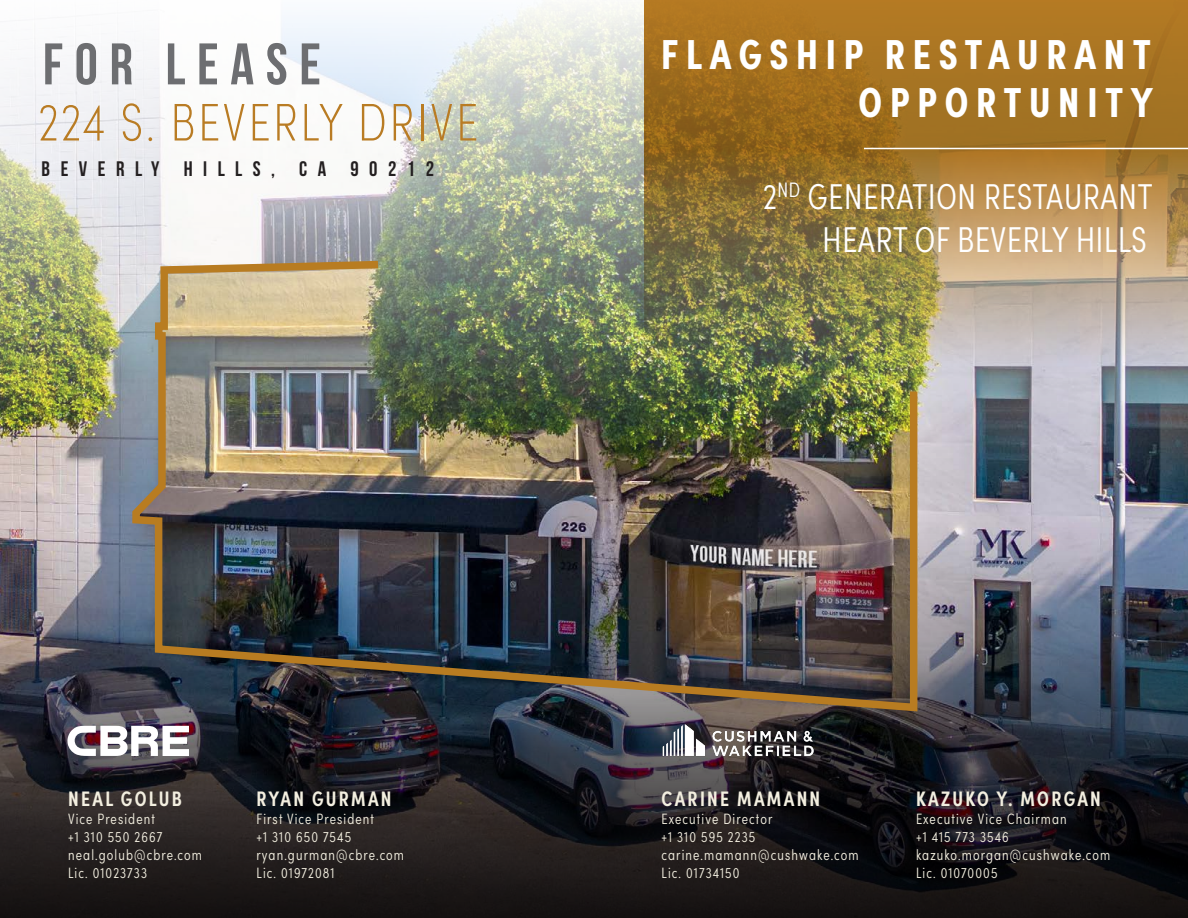
<style>
.page{position:relative;width:1188px;height:918px;background:#fff}
.page>*{position:absolute;margin:0;border:0;box-sizing:border-box;transform-origin:0 0}
.Cover_Header{font:700 58.5px "Bebas Neue";letter-spacing:.2em;color:#6d6e71}
.Page_Header{font:200 52.95px "Sofia Pro Condensed";letter-spacing:.06em;color:#b97c24}
.Cover_Tagline{font:700 42px/48px "Sofia Pro Condensed";letter-spacing:.185em;color:#fff;text-align:right}
.Cover_Tagline-2{font:300 36px "Sofia Pro Condensed";letter-spacing:.025em;color:#fff}
.t1{font:600 21px "Sofia Pro Condensed";letter-spacing:.11em;color:#f3efe0}
.Cover_SubHead{font:21px "Bebas Neue";letter-spacing:.5em;color:#231f20}
.Body_Copy{font:300 15px/18px "Sofia Pro Condensed";letter-spacing:.075em;color:#f3efe0}
</style>
<div class="page">
<img style="left:0;top:7px;width:1188px;height:506px">
<svg style="left:644px;top:0;width:544px;height:378px;background:#a98345"></svg>
<hr style="left:864px;top:148px;width:324px;height:1px;background:#fff">
<img style="left:0;top:513px;width:1188px;height:405px">
<img style="left:129px;top:257px;width:792px;height:459px">
<img style="left:660px;top:720px;width:165px;height:45px">
<svg style="left:68px;top:726px;width:121px;height:30px"></svg>
<p class="Cover_Header" style="left:43px;top:32px;width:280px">FOR LEASE</p>
<p class="Page_Header" style="left:39px;top:84px;width:441px">224 S. BEVERLY DRIVE</p>
<p class="Cover_SubHead" style="left:42px;top:157px;width:394px">BEVERLY HILLS, CA 90212</p>
<p class="Cover_Tagline" style="left:661px;top:28px;width:493px">FLAGSHIP RESTAURANT<br>OPPORTUNITY</p>
<p class="Cover_Tagline-2" style="left:763px;top:170px;width:391px">2<sup>ND</sup> GENERATION RESTAURANT</p>
<p class="Cover_Tagline-2" style="left:822px;top:213px;width:326px">HEART OF BEVERLY HILLS</p>
<p class="t1" style="left:68px;top:782px;width:115px">NEAL GOLUB</p>
<p class="Body_Copy" style="left:68px;top:808px;width:88px">Vice President</p>
<p class="Body_Copy" style="left:68px;top:826px;width:96px">+1 310 550 2667</p>
<p class="Body_Copy" style="left:68px;top:844px;width:135px">neal.golub@cbre.com</p>
<p class="Body_Copy" style="left:68px;top:862px;width:80px">Lic. 01023733</p>
<p class="t1" style="left:257px;top:783px;width:137px">RYAN GURMAN</p>
<p class="Body_Copy" style="left:256px;top:809px;width:119px">First Vice President +1 310 650 7545</p>
<p class="Body_Copy" style="left:256px;top:845px;width:149px">ryan.gurman@cbre.com</p>
<p class="Body_Copy" style="left:256px;top:863px;width:80px">Lic. 01972081</p>
<p class="t1" style="left:662px;top:782px;width:160px">CARINE MAMANN</p>
<p class="Body_Copy" style="left:662px;top:808px;width:112px">Executive Director</p>
<p class="Body_Copy" style="left:662px;top:826px;width:95px">+1 310 595 2235</p>
<p class="Body_Copy" style="left:662px;top:844px;width:199px">carine.mamann@cushwake.com</p>
<p class="Body_Copy" style="left:662px;top:862px;width:80px">Lic. 01734150</p>
<p class="t1" style="left:916px;top:783px;width:186px">KAZUKO Y. MORGAN</p>
<p class="Body_Copy" style="left:916px;top:809px;width:152px">Executive Vice Chairman +1 415 773 3546</p>
<p class="Body_Copy" style="left:916px;top:845px;width:196px">kazuko.morgan@cushwake.com</p>
<p class="Body_Copy" style="left:916px;top:863px;width:83px">Lic. 01070005</p>
</div>
